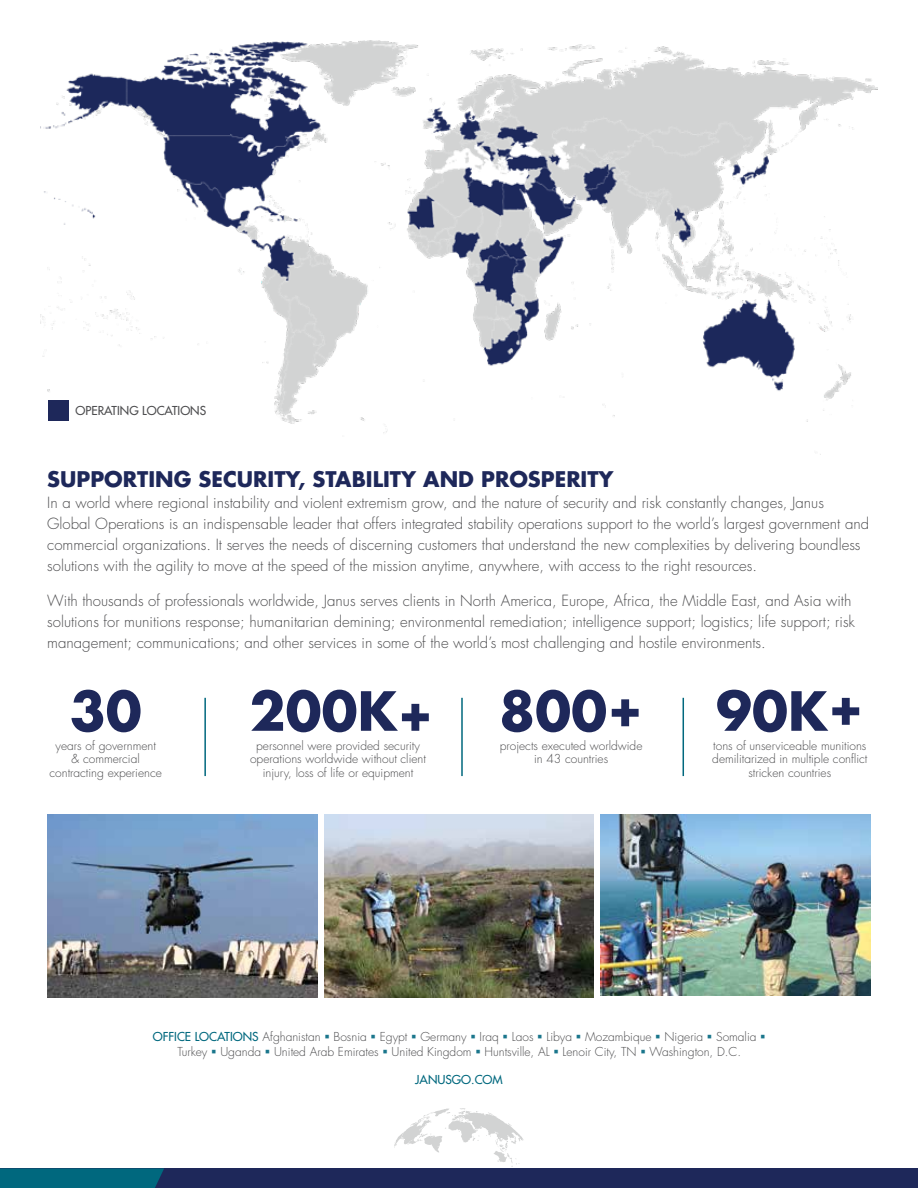
<style>
.page{position:relative;width:918px;height:1188px;background:#fff}
.page>*{position:absolute;margin:0;border:0;box-sizing:border-box;transform-origin:0 0}
.t1{font:700 52.5px "Futura Std";color:#1e285a}
.t2{font:700 21px "Futura Std";color:#1e285a}
.t3{font:300 15px/21px "Futura Std";color:#4d4d4f}
.t4{font:300 12px/13.5px "Futura Std";color:#4d4d4f;text-align:center}
.t5{font:500 12px "Futura Std";color:#4d4d4f}
.t6{font:500 12px "Futura Std";color:#00687e}
.s1{font-weight:500;color:#00687e}
.s2{color:#1a768c}
</style>
<div class="page">
<div style="left:0;top:1168px;width:918px;height:20px;background:#1e285a"></div>
<svg style="left:0;top:1168px;width:164px;height:20px;background:#01647c"></svg>
<img style="left:40px;top:40px;width:838px;height:415px">
<div style="left:48px;top:400px;width:20px;height:20px;background:#1e285a"></div>
<hr style="left:204px;top:698px;width:2px;height:78px;background:#00687e">
<hr style="left:461px;top:698px;width:2px;height:78px;background:#00687e">
<hr style="left:683px;top:698px;width:1px;height:78px;background:#00687e">
<img style="left:324px;top:814px;width:270px;height:184px">
<img style="left:601px;top:814px;width:270px;height:182px">
<img style="left:47px;top:814px;width:270px;height:184px">
<svg style="left:394px;top:1108px;width:130px;height:59px"></svg>
<p class="t5" style="left:76px;top:403px;width:132px">OPERATING LOCATIONS</p>
<h2 class="t2" style="left:47px;top:465px;width:568px">SUPPORTING SECURITY, STABILITY AND PROSPERITY</h2>
<p class="t3" style="left:47px;top:493px;width:823px">In a world where regional instability and violent extremism grow, and the nature of security and risk constantly changes, Janus Global Operations is an indispensable leader that offers integrated stability operations support to the world’s largest government and commercial organizations. It serves the needs of discerning customers that understand the new complexities by delivering boundless solutions with the agility to move at the speed of the mission anytime, anywhere, with access to the right resources.</p>
<p class="t3" style="left:47px;top:590px;width:809px">With thousands of professionals worldwide, Janus serves clients in North America, Europe, Africa, the Middle East, and Asia with solutions for munitions response; humanitarian demining; environmental remediation; intelligence support; logistics; life support; risk management; communications; and other services in some of the world’s most challenging and hostile environments.</p>
<h1 class="t1" style="left:70px;top:676px;width:74px">30</h1>
<h1 class="t1" style="left:499px;top:676px;width:146px">800+</h1>
<h1 class="t1" style="left:716px;top:676px;width:149px">90K+</h1>
<p class="t4" style="left:50px;top:739px;width:114px">years of government<br>&amp; commercial contracting experience</p>
<p class="t4" style="left:500px;top:739px;width:144px">projects executed worldwide in 43 countries</p>
<p class="t4" style="left:712px;top:739px;width:157px">tons of unserviceable munitions demilitarized in multiple conflict stricken countries</p>
<h1 class="t1" style="left:250px;top:676px;width:185px">200K+</h1>
<p class="t4" style="left:250px;top:739px;width:177px">personnel were provided security operations worldwide without client injury, loss of life or equipment</p>
<p class="t4" style="left:153px;top:1030px;width:614px;line-height:15px"><span class="s1">OFFICE LOCATIONS</span> Afghanistan <span class="s2">▪</span> Bosnia <span class="s2">▪</span> Egypt <span class="s2">▪</span> Germany <span class="s2">▪</span> Iraq <span class="s2">▪</span> Laos <span class="s2">▪</span> Libya <span class="s2">▪</span> Mozambique <span class="s2">▪</span> Nigeria <span class="s2">▪</span> Somalia <span class="s2">▪<br></span>Turkey <span class="s2">▪</span> Uganda <span class="s2">▪</span> United Arab Emirates <span class="s2">▪</span> United Kingdom <span class="s2">▪</span> Huntsville, AL <span class="s2">▪</span> Lenoir City, TN <span class="s2">▪</span> Washington, D.C.</p>
<p class="t6" style="left:415px;top:1072px;width:89px">JANUSGO.COM</p>
</div>
